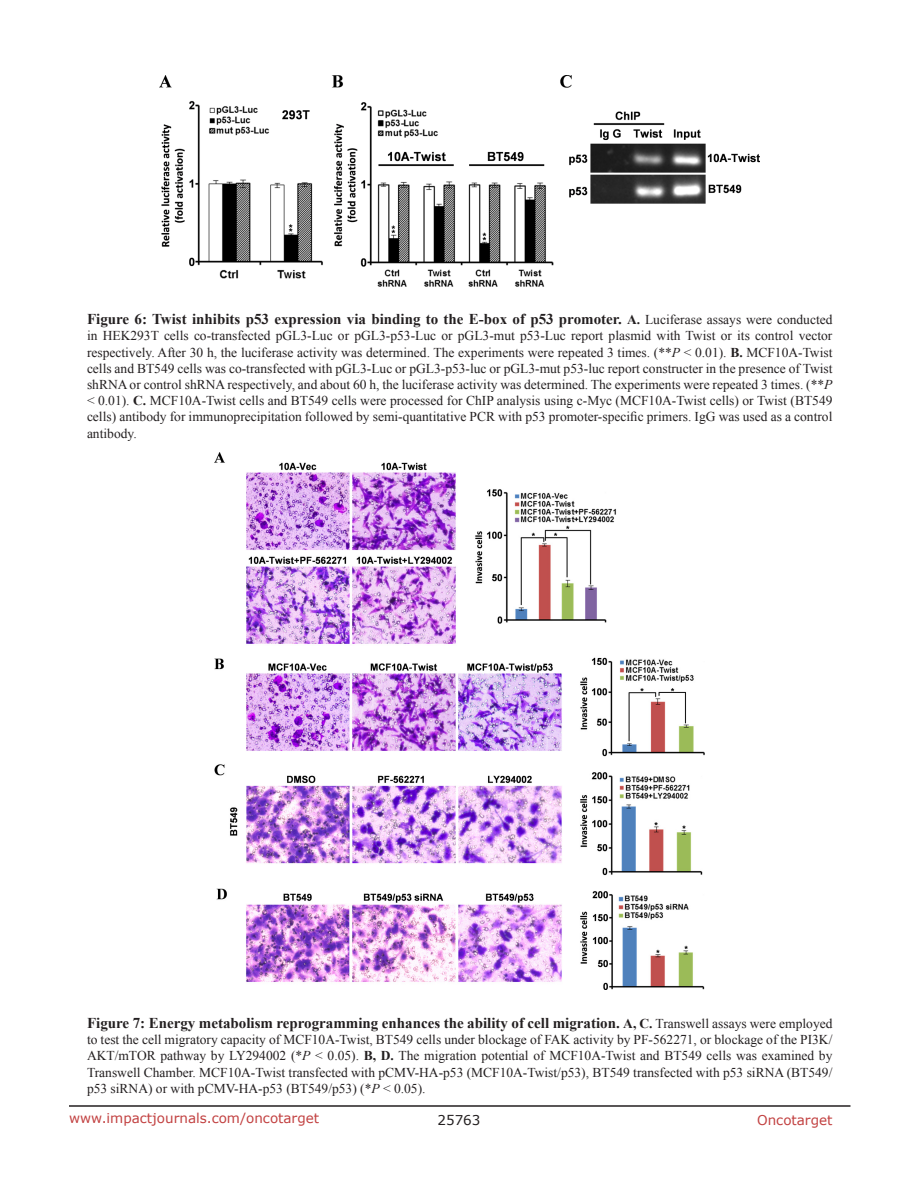
<style>
.page{position:relative;width:918px;height:1188px;background:#fff}
.page>*{position:absolute;margin:0;border:0;box-sizing:border-box;transform-origin:0 0}
.FigureText{font:700 15px "Times New Roman";color:#231f20}
.FigureText-2{font:13.5px/16.2px "Times New Roman";color:#231f20;text-align:justify}
.t1{font:13.5px "Verdana";color:#c24141}
.t2{font:13.5px "Verdana";color:#231f20}
.s1{font-size:13.5px}
.s2{font-weight:400;font-size:13.5px}
.s3{font-style:italic}
.s4{font-weight:700}
</style>
<div class="page">
<hr style="left:69px;top:1105px;width:781px;height:2px;background:#231f20">
<img style="left:215px;top:453px;width:490px;height:537px">
<img style="left:160px;top:76px;width:600px;height:210px">
<p class="FigureText" style="left:87px;top:309px;width:747px">Figure 6: Twist inhibits p53 expression via binding to the E-box of p53 promoter. <span class="s1">A.</span> <span class="s2">Luciferase assays were conducted</span></p>
<p class="FigureText-2" style="left:87px;top:328px;width:747px">in HEK293T cells co-transfected pGL3-Luc or pGL3-p53-Luc or pGL3-mut p53-Luc report plasmid with Twist or its control vector respectively. After 30 h, the luciferase activity was determined. The experiments were repeated 3 times. (**<span class="s3">P</span> &lt; 0.01). <span class="s4">B.</span> MCF10A-Twist cells and BT549 cells was co-transfected with pGL3-Luc or pGL3-p53-luc or pGL3-mut p53-luc report constructer in the presence of Twist shRNA or control shRNA respectively, and about 60 h, the luciferase activity was determined. The experiments were repeated 3 times. (**<span class="s3">P </span>&lt; 0.01). <span class="s4">C.</span> MCF10A-Twist cells and BT549 cells were processed for ChIP analysis using c-Myc (MCF10A-Twist cells) or Twist (BT549 cells) antibody for immunoprecipitation followed by semi-quantitative PCR with p53 promoter-specific primers. IgG was used as a control antibody.</p>
<p class="FigureText" style="left:87px;top:1013px;width:747px">Figure 7: Energy metabolism reprogramming enhances the ability of cell migration. <span class="s1">A, C.</span> <span class="s2">Transwell assays were employed</span></p>
<p class="FigureText-2" style="left:87px;top:1031px;width:747px">to test the cell migratory capacity of MCF10A-Twist, BT549 cells under blockage of FAK activity by PF-562271, or blockage of the PI3K/ AKT/mTOR pathway by LY294002 (*<span class="s3">P</span> &lt; 0.05). <span class="s4">B, D.</span> The migration potential of MCF10A-Twist and BT549 cells was examined by Transwell Chamber. MCF10A-Twist transfected with pCMV-HA-p53 (MCF10A-Twist/p53), BT549 transfected with p53 siRNA (BT549/ p53 siRNA) or with pCMV-HA-p53 (BT549/p53) (*<span class="s3">P</span> &lt; 0.05).</p>
<p class="t1" style="left:69px;top:1109px;width:252px">www.impactjournals.com/oncotarget</p>
<p class="t2" style="left:438px;top:1111px;width:44px">25763</p>
<p class="t1" style="left:757px;top:1111px;width:77px">Oncotarget</p>
</div>
